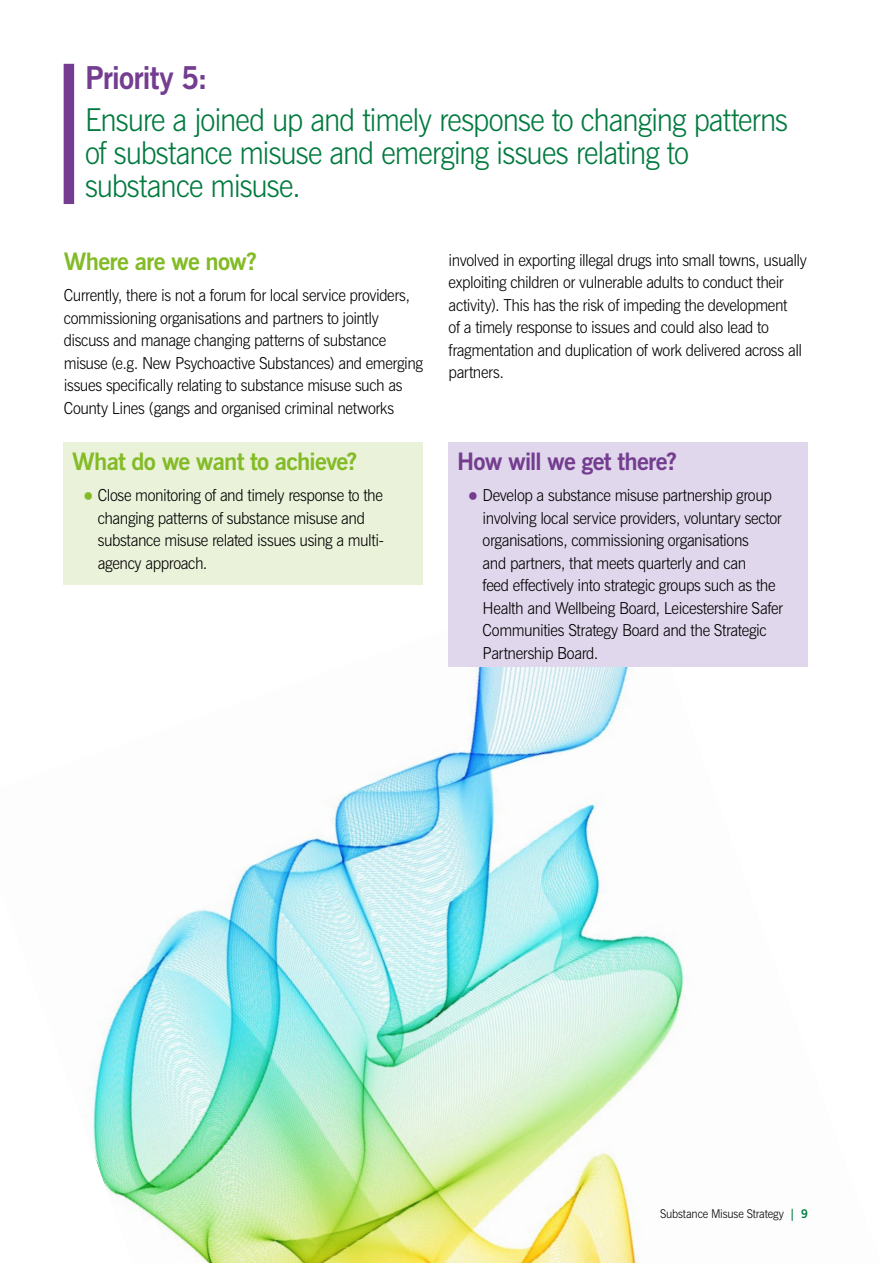
<style>
.page{position:relative;width:893px;height:1263px;background:#fff}
.page>*{position:absolute;margin:0;border:0;box-sizing:border-box;transform-origin:0 0}
.t1{font:300 31.5px/33px "News Gothic BT";letter-spacing:-.035em;color:#007a3e;scale:.95 1}
.t2{font:700 31.5px "News Gothic BT";letter-spacing:-.03em;color:#743d90;scale:.95 1}
.t3{font:700 24px "News Gothic BT";letter-spacing:-.03em;color:#83bb26}
.t4{font:700 24px "News Gothic BT";letter-spacing:-.03em;color:#743d90}
.t5{font:300 16.5px/22.5px "News Gothic BT";letter-spacing:-.025em;color:#000;scale:.95 1}
.t6{font:300 12px "News Gothic BT";letter-spacing:-.01em;color:#000;scale:.95 1}
.s1{font-size:27px;color:#83bb26}
.s2{font-size:27px;color:#743d90}
.s3{font-weight:700;color:#007a3e}
</style>
<div class="page">
<img style="left:63px;top:563px;width:623px;height:700px">
<div style="left:64px;top:64px;width:10px;height:140px;background:#743d90"></div>
<div style="left:64px;top:442px;width:359px;height:143px;background:#eaf2da"></div>
<div style="left:449px;top:442px;width:359px;height:225px;background:#e0d7ec"></div>
<h1 class="t2" style="left:85px;top:59px;width:131px">Priority 5:</h1>
<h1 class="t1" style="left:85px;top:103px;width:742px">Ensure a joined up and timely response to changing patterns of substance misuse and emerging issues relating to substance misuse.</h1>
<h2 class="t3" style="left:64px;top:247px;width:195px">Where are we now?</h2>
<p class="t5" style="left:64px;top:284px;width:380px">Currently, there is not a forum for local service providers, commissioning organisations and partners to jointly discuss and manage changing patterns of substance misuse (e.g. New Psychoactive Substances) and emerging issues specifically relating to substance misuse such as County Lines (gangs and organised criminal networks</p>
<h2 class="t3" style="left:72px;top:447px;width:287px">What do we want to achieve?</h2>
<p class="t5" style="left:98px;top:484px;width:303px;text-indent:-17px"><span class="s1">•</span>Close monitoring of and timely response to the changing patterns of substance misuse and substance misuse related issues using a multi&shy;agency approach.</p>
<p class="t5" style="left:449px;top:249px;width:379px">involved in exporting illegal drugs into small towns, usually exploiting children or vulnerable adults to conduct their activity). This has the risk of impeding the development<br>of a timely response to issues and could also lead to fragmentation and duplication of work delivered across all partners.</p>
<h2 class="t4" style="left:457px;top:447px;width:221px">How will we get there?</h2>
<p class="t5" style="left:483px;top:484px;width:318px;text-indent:-17px"><span class="s2">•</span>Develop a substance misuse partnership group involving local service providers, voluntary sector organisations, commissioning organisations<br>and partners, that meets quarterly and can<br>feed effectively into strategic groups such as the Health and Wellbeing Board, Leicestershire Safer Communities Strategy Board and the Strategic Partnership Board.</p>
<p class="t6" style="left:660px;top:1206px;width:157px">Substance Misuse Strategy <span class="s3">| 9</span></p>
</div>
